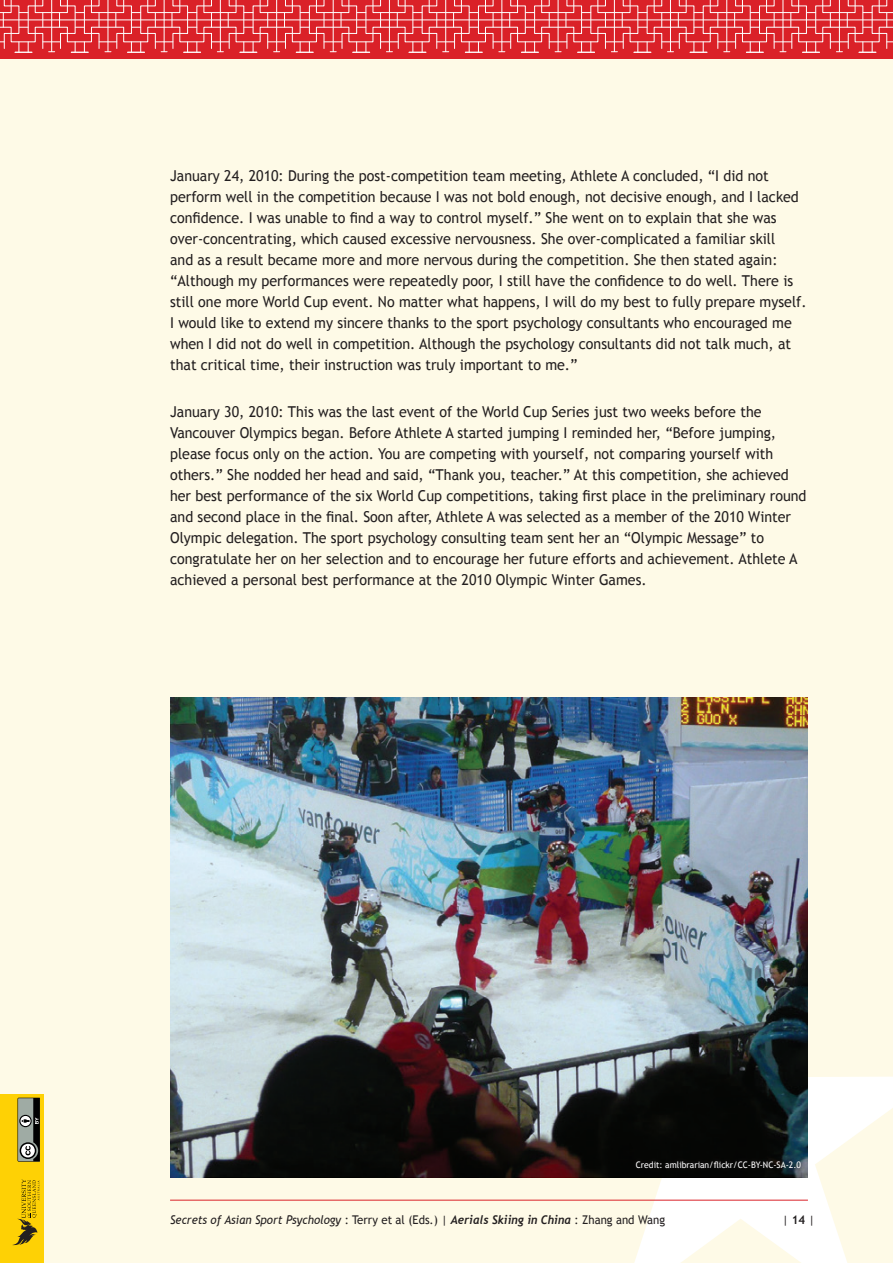
<style>
.page{position:relative;width:893px;height:1263px;background:#fff}
.page>*{position:absolute;margin:0;border:0;box-sizing:border-box;transform-origin:0 0}
.t1{font:15px/21px "Trebuchet MS";color:#231f20;scale:.95 1}
.t2{font:italic 12px "Trebuchet MS";color:#231f20;scale:.95 1}
.t3{font:12px "Trebuchet MS";color:#231f20;scale:.95 1}
.t4{font:9px "Trebuchet MS";color:#fff;scale:.95 1}
.s1{font-style:normal}
.s2{font-family:"Trebuchet";font-weight:700}
.s3{font-weight:700}
</style>
<div class="page">
<div style="left:0;top:54px;width:893px;height:1209px;background:#fefae7"></div>
<svg style="left:545px;top:1077px;width:348px;height:186px"></svg>
<hr style="left:170px;top:1200px;width:638px;height:1px;background:#da2128">
<div style="left:0;top:0;width:893px;height:58px;background:#da2128"></div>
<div style="left:0;top:1094px;width:44px;height:169px;background:#fed105"></div>
<svg style="left:12px;top:1179px;width:28px;height:66px"></svg>
<svg style="left:18px;top:1098px;width:22px;height:63px"></svg>
<svg style="left:0;top:0;width:893px;height:53px"></svg>
<img style="left:170px;top:697px;width:638px;height:481px">
<div style="left:632px;top:1156px;width:173px;height:16px;background:#231f20;opacity:.9"></div>
<p class="t1" style="left:170px;top:166px;width:672px">January 24, 2010: During the post-competition team meeting, Athlete A concluded, “I did not perform well in the competition because I was not bold enough, not decisive enough, and I lacked confidence. I was unable to find a way to control myself.” She went on to explain that she was over-concentrating, which caused excessive nervousness. She over-complicated a familiar skill<br>and as a result became more and more nervous during the competition. She then stated again: “Although my performances were repeatedly poor, I still have the confidence to do well. There is still one more World Cup event. No matter what happens, I will do my best to fully prepare myself.<br>I would like to extend my sincere thanks to the sport psychology consultants who encouraged me when I did not do well in competition. Although the psychology consultants did not talk much, at that critical time, their instruction was truly important to me.”</p>
<p class="t1" style="left:170px;top:401px;width:671px">January 30, 2010: This was the last event of the World Cup Series just two weeks before the Vancouver Olympics began. Before Athlete A started jumping I reminded her, “Before jumping, please focus only on the action. You are competing with yourself, not comparing yourself with others.” She nodded her head and said, “Thank you, teacher.” At this competition, she achieved her best performance of the six World Cup competitions, taking first place in the preliminary round and second place in the final. Soon after, Athlete A was selected as a member of the 2010 Winter Olympic delegation. The sport psychology consulting team sent her an “Olympic Message” to congratulate her on her selection and to encourage her future efforts and achievement. Athlete A achieved a personal best performance at the 2010 Olympic Winter Games.</p>
<p class="t4" style="left:636px;top:1159px;width:175px">Credit: amlibrarian/flickr/CC-BY-NC-SA-2.0</p>
<p class="t2" style="left:170px;top:1212px;width:523px">Secrets of Asian Sport Psychology <span class="s1">: Terry et al (Eds.)</span> | <span class="s2">Aerials Skiing in China</span> <span class="s1">: Zhang and Wang</span></p>
<p class="t3" style="left:782px;top:1213px;width:35px">| <span class="s3">14</span> |</p>
</div>
